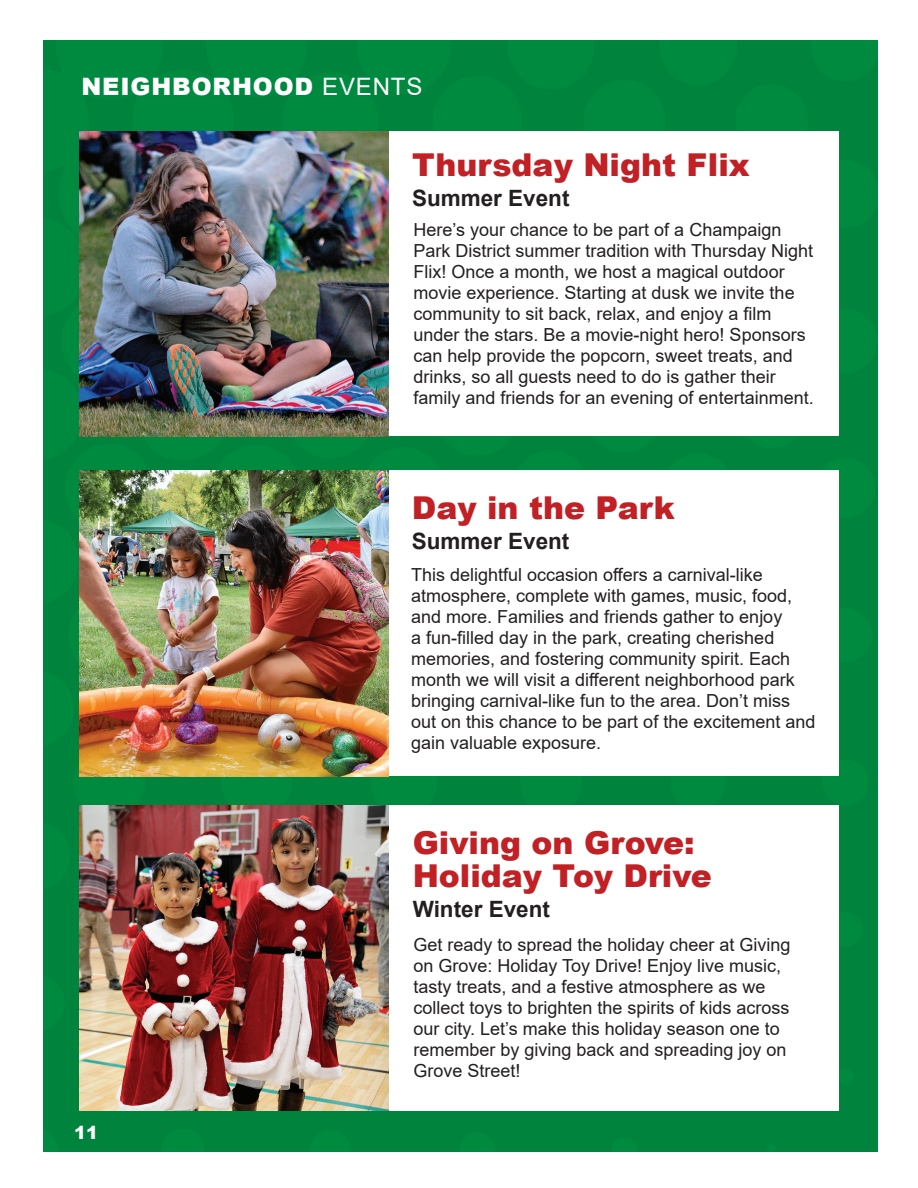
<style>
.page{position:relative;width:918px;height:1188px;background:#fff}
.page>*{position:absolute;margin:0;border:0;box-sizing:border-box;transform-origin:0 0}
.t1{font:900 31.5px/33px "Arial";color:#c12025}
.t2{font:900 24px "Arial";letter-spacing:.035em;color:#fff}
.t3{font:700 22.5px "Arial";color:#231f20}
.t4{font:18px/21px "Arial";color:#231f20}
.t5{font:900 18px "Arial";color:#fff}
.s1{font-weight:400}
</style>
<div class="page">
<div style="left:44px;top:40px;width:833px;height:1111px;background:#00843d"></div>
<div style="left:387px;top:132px;width:452px;height:304px;background:#fff"></div>
<div style="left:388px;top:471px;width:451px;height:305px;background:#fff"></div>
<div style="left:387px;top:805px;width:452px;height:306px;background:#fff"></div>
<img style="left:80px;top:471px;width:309px;height:305px">
<img style="left:80px;top:805px;width:309px;height:306px">
<img style="left:80px;top:132px;width:309px;height:304px">
<h2 class="t2" style="left:81px;top:69px;width:342px">NEIGHBORHOOD <span class="s1">EVENTS</span></h2>
<h1 class="t1" style="left:412px;top:147px;width:339px">Thursday Night Flix</h1>
<p class="t3" style="left:412px;top:182px;width:159px">Summer Event</p>
<p class="t4" style="left:414px;top:219px;width:402px">Here’s your chance to be part of a Champaign Park District summer tradition with Thursday Night Flix! Once a month, we host a magical outdoor movie experience. Starting at dusk we invite the community to sit back, relax, and enjoy a film under the stars. Be a movie-night hero! Sponsors can help provide the popcorn, sweet treats, and drinks, so all guests need to do is gather their family and friends for an evening of entertainment.</p>
<h1 class="t1" style="left:412px;top:490px;width:265px">Day in the Park</h1>
<p class="t3" style="left:412px;top:525px;width:159px">Summer Event</p>
<p class="t4" style="left:411px;top:564px;width:406px">This delightful occasion offers a carnival-like atmosphere, complete with games, music, food, and more. Families and friends gather to enjoy<br>a fun-filled day in the park, creating cherished memories, and fostering community spirit. Each month we will visit a different neighborhood park bringing carnival-like fun to the area. Don’t miss out on this chance to be part of the excitement and gain valuable exposure.</p>
<p class="t5" style="left:74px;top:1120px;width:26px">11</p>
<h1 class="t1" style="left:413px;top:825px;width:301px">Giving on Grove:<br>Holiday Toy Drive</h1>
<p class="t3" style="left:413px;top:893px;width:139px">Winter Event</p>
<p class="t4" style="left:413px;top:934px;width:379px">Get ready to spread the holiday cheer at Giving on Grove: Holiday Toy Drive! Enjoy live music, tasty treats, and a festive atmosphere as we collect toys to brighten the spirits of kids across our city. Let’s make this holiday season one to remember by giving back and spreading joy on Grove Street!</p>
</div>
